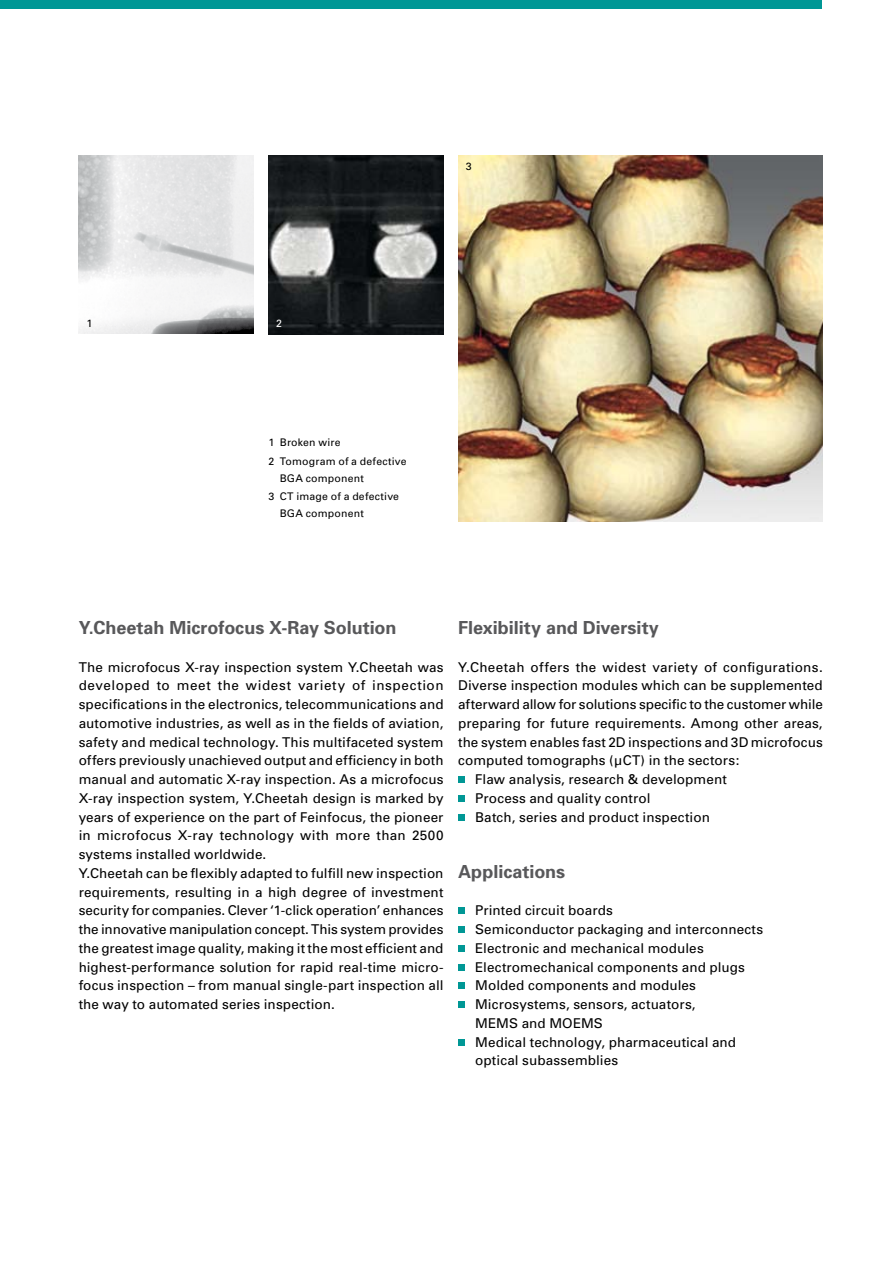
<style>
.page{position:relative;width:893px;height:1263px;background:#fff}
.page>*{position:absolute;margin:0;border:0;box-sizing:border-box;transform-origin:0 0}
.t1{font:700 18px "Univers";color:#58585a}
.t2{font:13.5px/18.8px "Univers";letter-spacing:.005em;color:#000}
.t3{font:10.5px/18.6px "Univers";letter-spacing:.015em;color:#000}
.t4{font:10.5px "Univers";color:#fff}
</style>
<div class="page">
<div style="left:458px;top:776px;width:6px;height:7px;background:#009795"></div>
<svg style="left:458px;top:795px;width:6px;height:6px"></svg>
<svg style="left:458px;top:814px;width:6px;height:6px"></svg>
<svg style="left:458px;top:908px;width:6px;height:6px"></svg>
<div style="left:458px;top:926px;width:6px;height:7px;background:#009795"></div>
<svg style="left:458px;top:945px;width:6px;height:6px"></svg>
<svg style="left:458px;top:964px;width:6px;height:6px"></svg>
<svg style="left:458px;top:983px;width:6px;height:6px"></svg>
<div style="left:458px;top:1001px;width:6px;height:7px;background:#009795"></div>
<svg style="left:458px;top:1039px;width:6px;height:6px"></svg>
<img style="left:79px;top:156px;width:175px;height:178px">
<img style="left:458px;top:156px;width:365px;height:366px">
<img style="left:268px;top:156px;width:175px;height:178px">
<div style="left:0;top:0;width:822px;height:9px;background:#009795"></div>
<p class="t3" style="left:466px;top:157px;width:7px">3</p>
<p class="t3" style="left:86px;top:314px;width:7px">1</p>
<p class="t4" style="left:276px;top:317px;width:7px">2</p>
<p class="t3" style="left:268px;top:433px;width:140px">1 Broken wire<br>2 Tomogram of a defective</p>
<p class="t3" style="left:268px;top:469px;width:132px;text-indent:11px">BGA component<br>3 CT image of a defective</p>
<p class="t3" style="left:280px;top:504px;width:85px">BGA component</p>
<h1 class="t1" style="left:79px;top:617px;width:319px">Y.Cheetah Microfocus X-Ray Solution</h1>
<p class="t2" style="left:79px;top:658px;width:366px">The microfocus X-ray inspection system Y.Cheetah was developed to meet the widest variety of inspection specifications in the electronics, telecommunications and automotive industries, as well as in the fields of aviation, safety and medical technology. This multifaceted system offers previously unachieved output and efficiency in both manual and automatic X-ray inspection. As a microfocus X-ray inspection system, Y.Cheetah design is marked by years of experience on the part of Feinfocus, the pioneer in microfocus X-ray technology with more than 2500 systems installed worldwide.<br>Y.Cheetah can be flexibly adapted to fulfill new inspection requirements, resulting in a high degree of investment security for companies. Clever ‘1-click operation’ enhances the innovative manipulation concept. This system provides the greatest image quality, making it the most efficient and highest-performance solution for rapid real-time micro&shy;focus inspection – from manual single-part inspection all the way to automated series inspection.</p>
<h1 class="t1" style="left:458px;top:617px;width:202px">Flexibility and Diversity</h1>
<p class="t2" style="left:458px;top:658px;width:366px">Y.Cheetah offers the widest variety of configurations.</p>
<p class="t2" style="left:458px;top:676px;width:366px">Diverse inspection modules which can be supplemented</p>
<p class="t2" style="left:458px;top:695px;width:366px">afterward allow for solutions specific to the customer while</p>
<p class="t2" style="left:458px;top:714px;width:366px">preparing for future requirements. Among other areas,</p>
<p class="t2" style="left:458px;top:733px;width:366px">the system enables fast 2D inspections and 3D microfocus</p>
<p class="t2" style="left:458px;top:751px;width:283px">computed tomographs (µCT) in the sectors:</p>
<p class="t2" style="left:475px;top:770px;width:253px">Flaw analysis, research &amp; development</p>
<p class="t2" style="left:475px;top:789px;width:177px">Process and quality control</p>
<p class="t2" style="left:475px;top:808px;width:236px">Batch, series and product inspection</p>
<h1 class="t1" style="left:458px;top:861px;width:109px">Applications</h1>
<p class="t2" style="left:475px;top:901px;width:289px">Printed circuit boards<br>Semiconductor packaging and interconnects<br>Electronic and mechanical modules<br>Electromechanical components and plugs<br>Molded components and modules<br>Microsystems, sensors, actuators,<br>MEMS and MOEMS<br>Medical technology, pharmaceutical and optical subassemblies</p>
</div>
